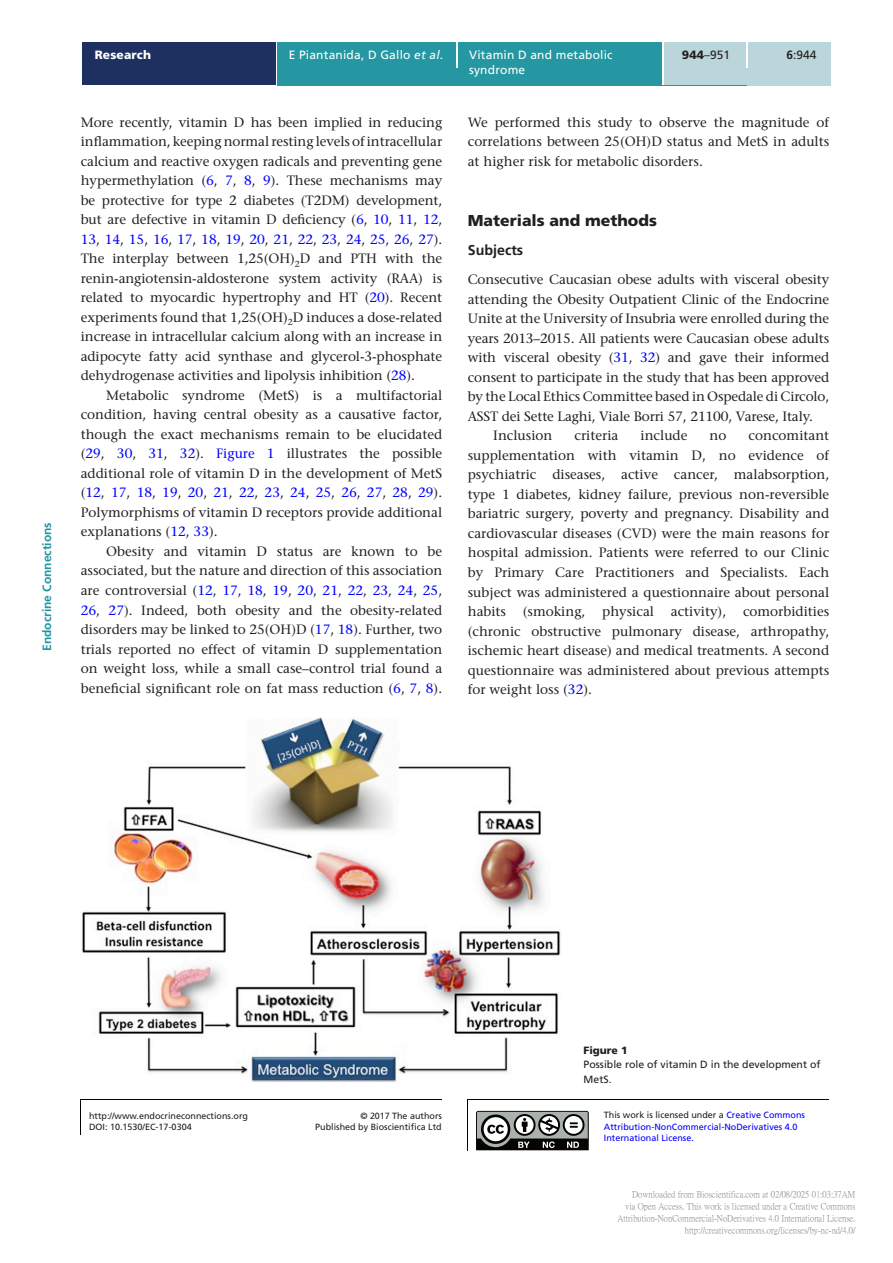
<style>
.page{position:relative;width:893px;height:1263px;background:#fff}
.page>*{position:absolute;margin:0;border:0;box-sizing:border-box;transform-origin:0 0}
.t1{font:900 15.75px "Frutiger LT Std";color:#231f20}
.H2-H1{font:700 14.25px "Frutiger LT Std";color:#231f20}
.TXI{font:500 13.5px/19.5px "Stone Serif Std";color:#231f20;text-align:justify}
.TXT{font:500 13.5px/19.5px "Stone Serif Std";letter-spacing:-.01em;color:#231f20;text-align:justify}
.t2{font:12px/14.7px "Frutiger LT Std";letter-spacing:.015em;color:#fff}
.t3{font:700 12px "Frutiger LT Std";color:#2195a3}
.TXT-2{font:12px "Frutiger LT Std";color:#231f20}
.TXT-3{font:900 12px "Frutiger LT Std";letter-spacing:.015em;color:#fff}
.FC{font:10.5px/14.7px "Frutiger LT Std";color:#231f20}
.FC-2{font:900 10.5px "Frutiger LT Std";color:#231f20}
.t4{font:9px/12px "P Ming Li U";color:rgb(0 0 0/.5);text-align:right}
.t5{font:9px/11.2px "Frutiger LT Std";color:#00f}
.TXT-4{font:9px/11.9px "Frutiger LT Std";color:#231f20;text-align:right}
.s1{font-style:italic}
.s2{font-weight:900}
.s3{font-weight:700}
.s4{color:#00f}
.s5{color:#231f20}
</style>
<div class="page">
<hr style="left:468px;top:1099px;width:1px;height:52px;background:#040503">
<hr style="left:468px;top:1099px;width:361px;height:1px;background:#040503">
<svg style="left:476px;top:1111px;width:113px;height:40px"></svg>
<div style="left:82px;top:43px;width:194px;height:42px;background:#1e3060"></div>
<div style="left:277px;top:51px;width:554px;height:34px;background:#2597a2"></div>
<div style="left:277px;top:43px;width:179px;height:8px;background:#2597a2"></div>
<hr style="left:456px;top:43px;width:2px;height:25px;background:#fff">
<div style="left:458px;top:43px;width:205px;height:42px;background:#2597a2"></div>
<hr style="left:663px;top:43px;width:1px;height:42px;background:#fff">
<div style="left:664px;top:43px;width:83px;height:42px;background:#bbd6da"></div>
<div style="left:747px;top:68px;width:84px;height:17px;background:#bbd6da"></div>
<svg style="left:747px;top:51px;width:1px;height:17px"></svg>
<div style="left:748px;top:43px;width:83px;height:25px;background:#bbd6da"></div>
<hr style="left:81px;top:1099px;width:1px;height:36px;background:#040503">
<hr style="left:81px;top:1099px;width:361px;height:1px;background:#040503">
<img style="left:82px;top:717px;width:479px;height:365px">
<p class="t3" style="left:40px;top:651px;width:130px;rotate:-90deg">Endocrine Connections</p>
<p class="TXT-3" style="left:95px;top:48px;width:58px">Research</p>
<p class="t2" style="left:289px;top:48px;width:156px">E Piantanida, D Gallo <span class="s1">et al</span>.</p>
<p class="t2" style="left:469px;top:48px;width:145px">Vitamin D and metabolic syndrome</p>
<p class="TXT-2" style="left:682px;top:48px;width:50px"><span class="s2">944</span>–951</p>
<p class="TXT-2" style="left:786px;top:48px;width:32px"><span class="s3">6</span>:944</p>
<p class="TXI" style="left:81px;top:113px;width:363px">More recently, vitamin D has been implied in reducing inflammation, keeping normal resting levels of intracellular calcium and reactive oxygen radicals and preventing gene hypermethylation (<span class="s4">6</span>, <span class="s4">7</span>, <span class="s4">8</span>, <span class="s4">9</span>). These mechanisms may be protective for type 2 diabetes (T2DM) development, but are defective in vitamin D deficiency (<span class="s4">6</span>, <span class="s4">10</span>, <span class="s4">11</span>, <span class="s4">12</span>, <span class="s4">13</span>, <span class="s4">14</span>, <span class="s4">15</span>, <span class="s4">16</span>, <span class="s4">17</span>, <span class="s4">18</span>, <span class="s4">19</span>, <span class="s4">20</span>, <span class="s4">21</span>, <span class="s4">22</span>, <span class="s4">23</span>, <span class="s4">24</span>, <span class="s4">25</span>, <span class="s4">26</span>, <span class="s4">27</span>).<br>The interplay between 1,25(OH)<sub>2</sub>D and PTH with the renin-angiotensin-aldosterone system activity (RAA) is related to myocardic hypertrophy and HT (<span class="s4">20</span>). Recent experiments found that 1,25(OH)<sub>2</sub>D induces a dose-related increase in intracellular calcium along with an increase in adipocyte fatty acid synthase and glycerol-3-phosphate dehydrogenase activities and lipolysis inhibition (<span class="s4">28</span>).</p>
<p class="TXI" style="left:81px;top:386px;width:363px;text-indent:26px">Metabolic syndrome (MetS) is a multifactorial condition, having central obesity as a causative factor, though the exact mechanisms remain to be elucidated (<span class="s4">29</span>, <span class="s4">30</span>, <span class="s4">31</span>, <span class="s4">32</span>). <span class="s4">Figure 1</span> illustrates the possible additional role of vitamin D in the development of MetS (<span class="s4">12</span>, <span class="s4">17</span>, <span class="s4">18</span>, <span class="s4">19</span>, <span class="s4">20</span>, <span class="s4">21</span>, <span class="s4">22</span>, <span class="s4">23</span>, <span class="s4">24</span>, <span class="s4">25</span>, <span class="s4">26</span>, <span class="s4">27</span>, <span class="s4">28</span>, <span class="s4">29</span>).<br>Polymorphisms of vitamin D receptors provide additional explanations (<span class="s4">12</span>, <span class="s4">33</span>).</p>
<p class="TXI" style="left:81px;top:542px;width:363px;text-indent:26px">Obesity and vitamin D status are known to be associated, but the nature and direction of this association are controversial (<span class="s4">12</span>, <span class="s4">17</span>, <span class="s4">18</span>, <span class="s4">19</span>, <span class="s4">20</span>, <span class="s4">21</span>, <span class="s4">22</span>, <span class="s4">23</span>, <span class="s4">24</span>, <span class="s4">25</span>, <span class="s4">26</span>, <span class="s4">27</span>). Indeed, both obesity and the obesity-related disorders may be linked to 25(OH)D (<span class="s4">17</span>, <span class="s4">18</span>). Further, two trials reported no effect of vitamin D supplementation on weight loss, while a small case–control trial found a beneficial significant role on fat mass reduction (<span class="s4">6</span>, <span class="s4">7</span>, <span class="s4">8</span>).</p>
<p class="TXI" style="left:468px;top:113px;width:363px">We performed this study to observe the magnitude of correlations between 25(OH)D status and MetS in adults at higher risk for metabolic disorders.</p>
<h1 class="t1" style="left:468px;top:211px;width:191px">Materials and methods</h1>
<p class="H2-H1" style="left:468px;top:242px;width:57px">Subjects</p>
<p class="TXT" style="left:468px;top:270px;width:363px">Consecutive Caucasian obese adults with visceral obesity attending the Obesity Outpatient Clinic of the Endocrine Unite at the University of Insubria were enrolled during the years 2013–2015. All patients were Caucasian obese adults with visceral obesity (<span class="s4">31</span>, <span class="s4">32</span>) and gave their informed consent to participate in the study that has been approved by the Local Ethics Committee based in Ospedale di Circolo, ASST dei Sette Laghi, Viale Borri 57, 21100, Varese, Italy.</p>
<p class="TXI" style="left:493px;top:426px;width:61px">Inclusion</p>
<p class="TXI" style="left:575px;top:426px;width:45px">criteria</p>
<p class="TXI" style="left:641px;top:426px;width:48px">include</p>
<p class="TXI" style="left:710px;top:426px;width:18px">no</p>
<p class="TXI" style="left:468px;top:426px;width:363px;text-indent:281px">concomitant supplementation with vitamin D, no evidence of psychiatric diseases, active cancer, malabsorption, type 1 diabetes, kidney failure, previous non-reversible bariatric surgery, poverty and pregnancy. Disability and cardiovascular diseases (CVD) were the main reasons for hospital admission. Patients were referred to our Clinic by Primary Care Practitioners and Specialists. Each subject was administered a questionnaire about personal habits (smoking, physical activity), comorbidities (chronic obstructive pulmonary disease, arthropathy, ischemic heart disease) and medical treatments. A second questionnaire was administered about previous attempts for weight loss (<span class="s4">32</span>).</p>
<p class="TXT-4" style="left:89px;top:1109px;width:161px">http://www.endocrineconnections.org</p>
<p class="TXT-4" style="left:315px;top:1109px;width:128px">© 2017 The authors<br>Published by Bioscientifica Ltd</p>
<p class="TXT-4" style="left:89px;top:1121px;width:104px">DOI: 10.1530/EC-17-0304</p>
<p class="FC-2" style="left:584px;top:1044px;width:45px">Figure 1</p>
<p class="FC" style="left:584px;top:1057px;width:238px">Possible role of vitamin D in the development of<br>MetS.</p>
<p class="t5" style="left:604px;top:1110px;width:203px"><span class="s5">This work is licensed under a</span> Creative Commons<br>Attribution-NonCommercial-NoDerivatives 4.0<br>International License.</p>
<p class="t4" style="left:617px;top:1188px;width:240px">Downloaded from Bioscientifica.com at 02/08/2025 01:03:37AM<br>via Open Access. This work is licensed under a Creative Commons Attribution-NonCommercial-NoDerivatives 4.0 International License. http://creativecommons.org/licenses/by-nc-nd/4.0/</p>
</div>
